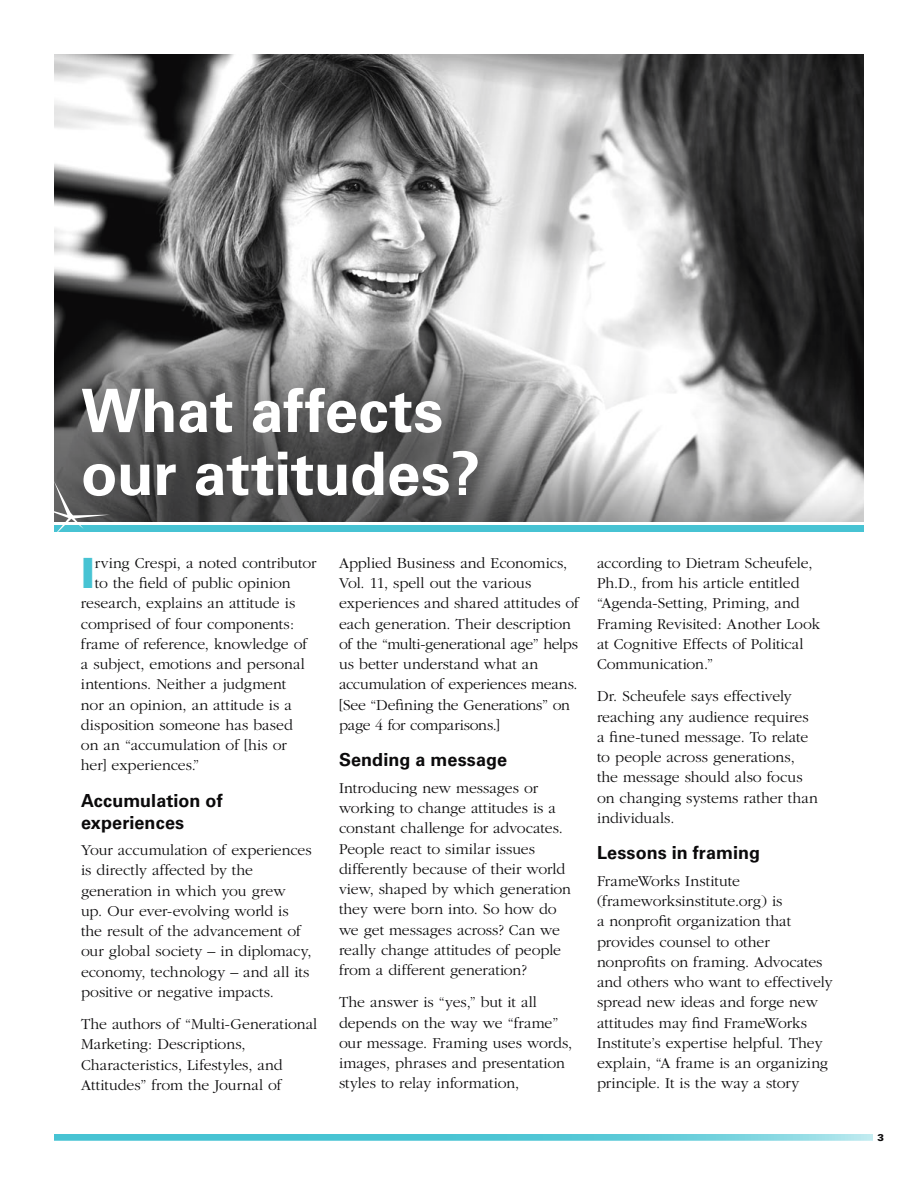
<style>
.page{position:relative;width:918px;height:1188px;background:#fff}
.page>*{position:absolute;margin:0;border:0;box-sizing:border-box;transform-origin:0 0}
.t1{font:700 60px/63px "Univers";color:#fff}
.t2{font:900 41.7px "Univers";color:#47c3d3}
.t3{font:700 18px/21.8px "Univers";letter-spacing:.005em;color:#0b0a0b}
.t4{font:300 15.75px/20.2px "Garamond";letter-spacing:-.005em;color:#0b0a0b}
.t5{font:900 9.75px "Univers";color:#0b0a0b}
</style>
<div class="page">
<img style="left:54px;top:54px;width:810px;height:468px">
<div style="left:54px;top:525px;width:810px;height:7px;background:#47c3d3"></div>
<svg style="left:54px;top:481px;width:56px;height:51px"></svg>
<svg style="left:54px;top:1134px;width:819px;height:7px;background:#61cbd9"></svg>
<h1 class="t1" style="left:81px;top:380px;width:401px">What affects our attitudes?</h1>
<h2 class="t2" style="left:81px;top:547px;width:15px">I</h2>
<p class="t4" style="left:95px;top:553px;width:223px">rving Crespi, a noted contributor</p>
<p class="t4" style="left:95px;top:573px;width:197px">to the field of public opinion</p>
<p class="t4" style="left:81px;top:593px;width:216px">research, explains an attitude is</p>
<p class="t4" style="left:81px;top:614px;width:215px">comprised of four components:</p>
<p class="t4" style="left:81px;top:634px;width:228px">frame of reference, knowledge of</p>
<p class="t4" style="left:81px;top:654px;width:225px">a subject, emotions and personal</p>
<p class="t4" style="left:81px;top:674px;width:207px">intentions. Neither a judgment</p>
<p class="t4" style="left:81px;top:695px;width:213px">nor an opinion, an attitude is a</p>
<p class="t4" style="left:81px;top:715px;width:213px">disposition someone has based</p>
<p class="t4" style="left:81px;top:735px;width:207px">on an “accumulation of [his or</p>
<p class="t4" style="left:81px;top:756px;width:120px">her] experiences.”</p>
<p class="t3" style="left:81px;top:790px;width:143px">Accumulation of experiences</p>
<p class="t4" style="left:81px;top:840px;width:232px">Your accumulation of experiences is directly affected by the generation in which you grew<br>up. Our ever-evolving world is the result of the advancement of our global society – in diplomacy, economy, technology – and all its positive or negative impacts.</p>
<p class="t4" style="left:81px;top:1014px;width:238px">The authors of “Multi-Generational<br>Marketing: Descriptions,<br>Characteristics, Lifestyles, and<br>Attitudes” from the Journal of</p>
<p class="t4" style="left:339px;top:553px;width:241px">Applied Business and Economics, Vol. 11, spell out the various experiences and shared attitudes of each generation. Their description of the “multi-generational age” helps us better understand what an accumulation of experiences means. [See “Defining the Generations” on page 4 for comparisons.]</p>
<p class="t3" style="left:339px;top:749px;width:170px">Sending a message</p>
<p class="t4" style="left:339px;top:778px;width:234px">Introducing new messages or working to change attitudes is a constant challenge for advocates.<br>People react to similar issues differently because of their world view, shaped by which generation they were born into. So how do we get messages across? Can we really change attitudes of people from a different generation?</p>
<p class="t4" style="left:339px;top:993px;width:235px">The answer is “yes,” but it all depends on the way we “frame” our message. Framing uses words, images, phrases and presentation styles to relay information,</p>
<p class="t4" style="left:597px;top:553px;width:225px">according to Dietram Scheufele,<br>Ph.D., from his article entitled “Agenda-Setting, Priming, and<br>Framing Revisited: Another Look at Cognitive Effects of Political<br>Communication.”</p>
<p class="t4" style="left:597px;top:687px;width:223px">Dr. Scheufele says effectively reaching any audience requires a fine-tuned message. To relate to people across generations, the message should also focus on changing systems rather than individuals.</p>
<p class="t3" style="left:597px;top:842px;width:165px">Lessons in framing</p>
<p class="t4" style="left:597px;top:871px;width:237px">FrameWorks Institute (frameworksinstitute.org) is<br>a nonprofit organization that provides counsel to other nonprofits on framing. Advocates and others who want to effectively spread new ideas and forge new attitudes may find FrameWorks<br>Institute’s expertise helpful. They explain, “A frame is an organizing principle. It is the way a story</p>
<p class="t5" style="left:878px;top:1131px;width:8px">3</p>
</div>
